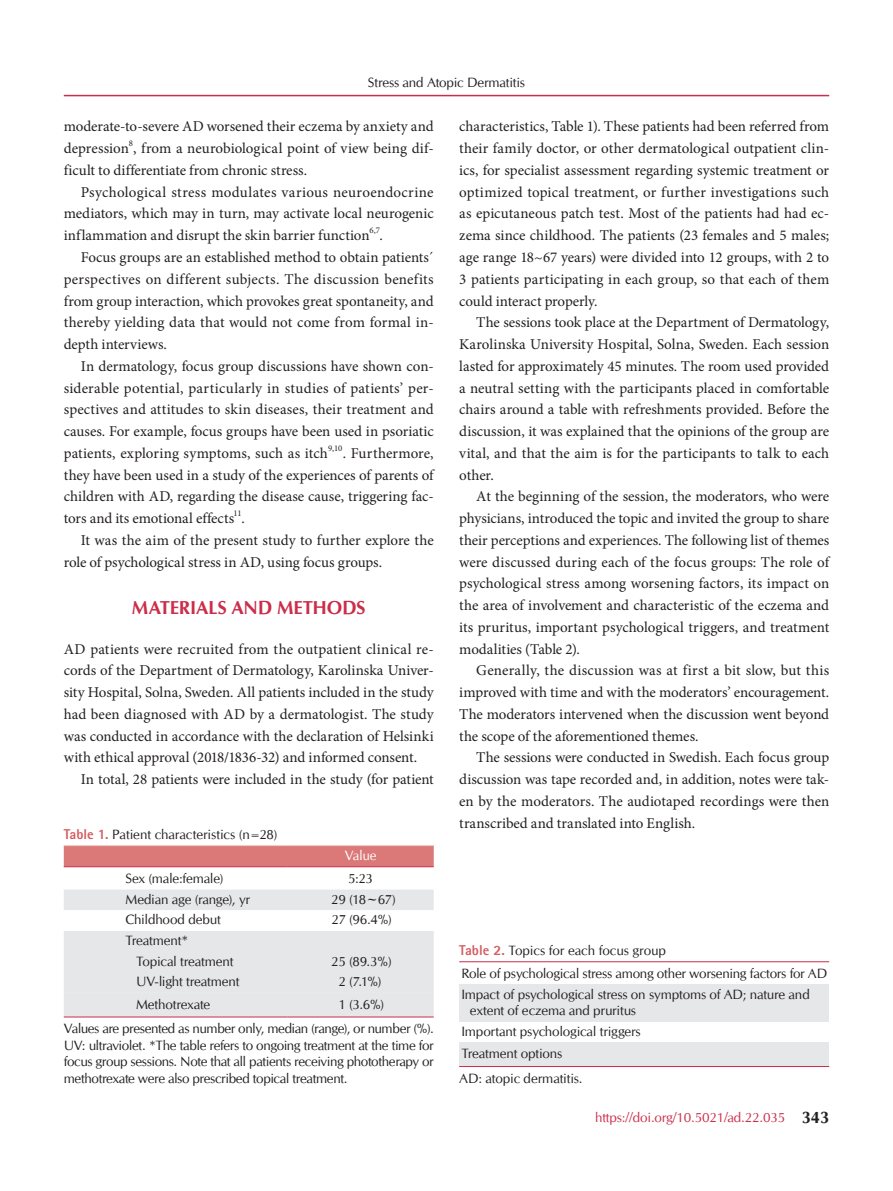
<style>
.page{position:relative;width:893px;height:1191px;background:#fff}
.page>*{position:absolute;margin:0;border:0;box-sizing:border-box;transform-origin:0 0}
.t1{font:700 18.75px "CG Omega";letter-spacing:-.015em;color:#cb2d4a}
.t2{font:15px/21.8px "Minion Pro";color:#231f20;text-align:justify}
.t3{font:15px "Minion Pro";letter-spacing:.02em;color:#231f20}
.t4{font:13.5px/16.5px "CG Omega";letter-spacing:-.015em;color:#231f20}
.t5{font:13.5px "CG Omega";letter-spacing:-.01em;color:#cb2d4a}
.t6{font:13.5px "CG Omega";letter-spacing:-.025em;color:#fff}
.t7{font:8.7px "Minion Pro";color:#231f20}
.s1{font-family:"Rotis Sans Serif Std";font-weight:800;font-size:14.25px;color:#d45c61}
.s2{font-weight:700;font-size:16.5px;color:#231f20}
</style>
<div class="page">
<hr style="left:64px;top:95px;width:765px;height:1px;background:#cb2d4a">
<div style="left:64px;top:846px;width:370px;height:20px;background:#da7978"></div>
<svg style="left:64px;top:889px;width:370px;height:127px"></svg>
<hr style="left:64px;top:1016px;width:223px;height:1px;background:#cb2d4a">
<hr style="left:287px;top:1016px;width:147px;height:1px;background:#cb2d4a">
<hr style="left:64px;top:866px;width:223px;height:1px;background:#cb2d4a">
<hr style="left:287px;top:866px;width:147px;height:1px;background:#cb2d4a">
<hr style="left:64px;top:845px;width:223px;height:1px;background:#db7f7c">
<hr style="left:287px;top:845px;width:147px;height:1px;background:#db7f7c">
<div style="left:459px;top:984px;width:370px;height:37px;background:#e6e7e9"></div>
<div style="left:459px;top:1042px;width:370px;height:24px;background:#e6e7e9"></div>
<hr style="left:459px;top:961px;width:370px;height:1px;background:#cb2d4a">
<hr style="left:459px;top:1066px;width:370px;height:1px;background:#cb2d4a">
<p class="t4" style="left:368px;top:74px;width:159px">Stress and Atopic Dermatitis</p>
<p class="t2" style="left:64px;top:116px;width:371px">moderate-to-severe AD worsened their eczema by anxiety and depression , from a neurobiological point of view being dif-</p>
<p class="t7" style="left:129px;top:138px;width:6px">8</p>
<p class="t2" style="left:64px;top:159px;width:245px">ficult to differentiate from chronic stress.</p>
<p class="t3" style="left:81px;top:182px;width:354px">Psychological stress modulates various neuroendocrine</p>
<p class="t2" style="left:64px;top:203px;width:371px">mediators, which may in turn, may activate local neurogenic</p>
<p class="t2" style="left:64px;top:225px;width:307px">inflammation and disrupt the skin barrier function</p>
<p class="t7" style="left:369px;top:225px;width:12px">6,7</p>
<p class="t2" style="left:379px;top:225px;width:5px">.</p>
<p class="t2" style="left:81px;top:246px;width:354px">Focus groups are an established method to obtain patients´</p>
<p class="t3" style="left:64px;top:269px;width:371px">perspectives on different subjects. The discussion benefits</p>
<p class="t2" style="left:64px;top:290px;width:371px">from group interaction, which provokes great spontaneity, and</p>
<p class="t2" style="left:64px;top:312px;width:371px">thereby yielding data that would not come from formal in-</p>
<p class="t2" style="left:64px;top:333px;width:105px">depth interviews.</p>
<p class="t2" style="left:81px;top:355px;width:354px">In dermatology, focus group discussions have shown con-</p>
<p class="t2" style="left:64px;top:377px;width:371px">siderable potential, particularly in studies of patients’ per-</p>
<p class="t2" style="left:64px;top:399px;width:371px">spectives and attitudes to skin diseases, their treatment and</p>
<p class="t2" style="left:64px;top:420px;width:371px">causes. For example, focus groups have been used in psoriatic</p>
<p class="t2" style="left:64px;top:442px;width:266px">patients, exploring symptoms, such as itch</p>
<p class="t7" style="left:328px;top:442px;width:16px">9,10</p>
<p class="t2" style="left:64px;top:442px;width:371px;text-indent:279px">. Furthermore, they have been used in a study of the experiences of parents of children with AD, regarding the disease cause, triggering fac&shy;tors and its emotional effects</p>
<p class="t7" style="left:234px;top:507px;width:10px">11</p>
<p class="t2" style="left:242px;top:507px;width:5px">.</p>
<p class="t2" style="left:81px;top:529px;width:354px">It was the aim of the present study to further explore the</p>
<p class="t2" style="left:64px;top:551px;width:320px">role of psychological stress in AD, using focus groups.</p>
<p class="t1" style="left:132px;top:595px;width:235px">MATERIALS AND METHODS</p>
<p class="t2" style="left:64px;top:638px;width:371px">AD patients were recruited from the outpatient clinical re&shy;cords of the Department of Dermatology, Karolinska Univer&shy;sity Hospital, Solna, Sweden. All patients included in the study had been diagnosed with AD by a dermatologist. The study was conducted in accordance with the declaration of Helsinki with ethical approval (2018/1836-32) and informed consent.</p>
<p class="t2" style="left:81px;top:768px;width:354px">In total, 28 patients were included in the study (for patient</p>
<p class="t4" style="left:64px;top:826px;width:215px"><span class="s1">Table 1.</span> Patient characteristics (n=28)</p>
<p class="t6" style="left:345px;top:847px;width:33px">Value</p>
<p class="t4" style="left:125px;top:870px;width:100px">Sex (male:female)</p>
<p class="t4" style="left:348px;top:870px;width:26px">5:23</p>
<p class="t4" style="left:125px;top:891px;width:126px">Median age (range), yr</p>
<p class="t4" style="left:331px;top:891px;width:66px">29 (18~67)</p>
<p class="t4" style="left:125px;top:911px;width:97px">Childhood debut</p>
<p class="t4" style="left:331px;top:911px;width:62px">27 (96.4%)</p>
<p class="t4" style="left:136px;top:930px;width:99px;line-height:20.7px;text-indent:-11px">Treatment*<br>Topical treatment</p>
<p class="t4" style="left:331px;top:953px;width:62px">25 (89.3%)</p>
<p class="t4" style="left:136px;top:973px;width:105px">UV-light treatment</p>
<p class="t4" style="left:338px;top:973px;width:45px">2 (7.1%)</p>
<p class="t4" style="left:136px;top:995px;width:76px">Methotrexate</p>
<p class="t4" style="left:64px;top:991px;width:371px;line-height:24.5px;text-indent:275px">1 (3.6%)<br>Values are presented as number only, median (range), or number (%).</p>
<p class="t4" style="left:64px;top:1036px;width:371px;text-align:justify">UV: ultraviolet. *The table refers to ongoing treatment at the time for focus group sessions. Note that all patients receiving phototherapy or methotrexate were also prescribed topical treatment.</p>
<p class="t2" style="left:459px;top:116px;width:372px">characteristics, Table 1). These patients had been referred from their family doctor, or other dermatological outpatient clin&shy;ics, for specialist assessment regarding systemic treatment or optimized topical treatment, or further investigations such as epicutaneous patch test. Most of the patients had had ec&shy;zema since childhood. The patients (23 females and 5 males; age range 18~67 years) were divided into 12 groups, with 2 to 3 patients participating in each group, so that each of them could interact properly.</p>
<p class="t2" style="left:459px;top:312px;width:372px;text-indent:17px">The sessions took place at the Department of Dermatology, Karolinska University Hospital, Solna, Sweden. Each session lasted for approximately 45 minutes. The room used provided a neutral setting with the participants placed in comfortable chairs around a table with refreshments provided. Before the discussion, it was explained that the opinions of the group are vital, and that the aim is for the participants to talk to each other.</p>
<p class="t2" style="left:459px;top:486px;width:371px;text-indent:17px">At the beginning of the session, the moderators, who were physicians, introduced the topic and invited the group to share their perceptions and experiences. The following list of themes were discussed during each of the focus groups: The role of psychological stress among worsening factors, its impact on the area of involvement and characteristic of the eczema and its pruritus, important psychological triggers, and treatment modalities (Table 2).</p>
<p class="t2" style="left:459px;top:660px;width:372px;text-indent:17px">Generally, the discussion was at first a bit slow, but this improved with time and with the moderators’ encouragement.<br>The moderators intervened when the discussion went beyond the scope of the aforementioned themes.</p>
<p class="t2" style="left:459px;top:747px;width:371px;text-indent:17px">The sessions were conducted in Swedish. Each focus group discussion was tape recorded and, in addition, notes were tak&shy;en by the moderators. The audiotaped recordings were then transcribed and translated into English.</p>
<p class="t4" style="left:459px;top:938px;width:369px;line-height:23.5px"><span class="s1">Table 2.</span> Topics for each focus group<br>Role of psychological stress among other worsening factors for AD</p>
<p class="t4" style="left:470px;top:986px;width:341px;text-indent:-9px">Impact of psychological stress on symptoms of AD; nature and extent of eczema and pruritus</p>
<p class="t4" style="left:461px;top:1020px;width:181px;line-height:22px">Important psychological triggers<br>Treatment options</p>
<p class="t4" style="left:459px;top:1069px;width:125px">AD: atopic dermatitis.</p>
<p class="t5" style="left:595px;top:1109px;width:236px">https://doi.org/10.5021/ad.22.035 <span class="s2">343</span></p>
</div>
